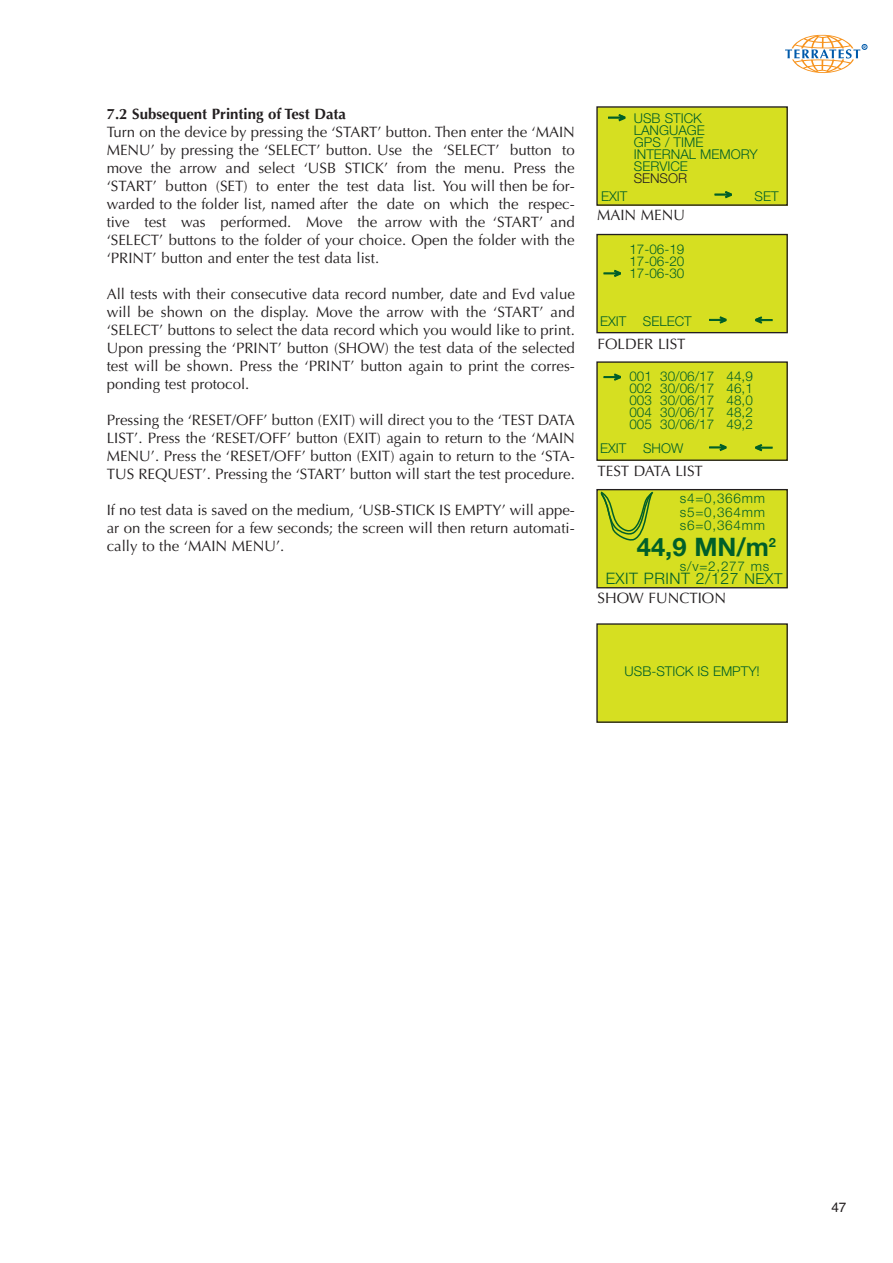
<style>
.page{position:relative;width:893px;height:1263px;background:#fff}
.page>*{position:absolute;margin:0;border:0;box-sizing:border-box;transform-origin:0 0}
.t1{font:700 25.5px "Helvetica Neue";color:#005f29}
.t2{font:300 15.9px "Helvetica Neue";letter-spacing:.035em;color:#005f29}
.t3{font:15px/18px "Optima";color:#231f20;text-align:justify}
.t4{font:700 15px "Optima";color:#231f20}
.t5{font:300 13.5px/12px "Helvetica Neue";color:#005f29}
.t6{font:300 13.5px "Helvetica Neue";letter-spacing:-.005em;color:#231f20}
.t7{font:13.5px "Helvetica";color:#231f20}
.s1{font-size:15px}
</style>
<div class="page">
<svg style="left:785px;top:35px;width:82px;height:38px"></svg>
<div style="left:597px;top:107px;width:190px;height:98px;background:#d6df21"></div>
<div style="left:596px;top:106px;width:191px;height:100px;border:1px solid #231f20"></div>
<div style="left:597px;top:624px;width:190px;height:98px;background:#d6df21"></div>
<div style="left:596px;top:623px;width:191px;height:100px;border:1px solid #231f20"></div>
<div style="left:597px;top:235px;width:190px;height:98px;background:#d6df21"></div>
<div style="left:596px;top:234px;width:191px;height:99px;border:1px solid #231f20"></div>
<svg style="left:709px;top:316px;width:17px;height:8px"></svg>
<svg style="left:603px;top:270px;width:18px;height:7px"></svg>
<svg style="left:755px;top:316px;width:17px;height:8px"></svg>
<div style="left:597px;top:362px;width:190px;height:98px;background:#d6df21"></div>
<div style="left:596px;top:361px;width:191px;height:100px;border:1px solid #231f20"></div>
<svg style="left:603px;top:373px;width:18px;height:8px"></svg>
<svg style="left:755px;top:444px;width:17px;height:7px"></svg>
<div style="left:597px;top:490px;width:190px;height:98px;background:#d6df21"></div>
<div style="left:596px;top:489px;width:191px;height:99px;border:1px solid #231f20"></div>
<svg style="left:599px;top:490px;width:56px;height:51px"></svg>
<svg style="left:608px;top:114px;width:17px;height:8px"></svg>
<svg style="left:714px;top:191px;width:18px;height:7px"></svg>
<svg style="left:709px;top:444px;width:17px;height:7px"></svg>
<p class="t4" style="left:107px;top:108px;width:241px">7.2 Subsequent Printing of Test Data</p>
<p class="t3" style="left:107px;top:125px;width:469px">Turn on the device by pressing the ‘START’ button. Then enter the ‘MAIN MENU’ by pressing the ‘SELECT’ button. Use the ‘SELECT’ button to move the arrow and select ‘USB STICK’ from the menu. Press the ‘START’ button (SET) to enter the test data list. You will then be for&shy;warded to the folder list, named after the date on which the respec&shy;tive test was performed. Move the arrow with the ‘START’ and ‘SELECT’ buttons to the folder of your choice. Open the folder with the ‘PRINT’ button and enter the test data list.</p>
<p class="t3" style="left:107px;top:287px;width:469px">All tests with their consecutive data record number, date and Evd value will be shown on the display. Move the arrow with the ‘START’ and ‘SELECT’ buttons to select the data record which you would like to print.<br>Upon pressing the ‘PRINT’ button (SHOW) the test data of the selected test will be shown. Press the ‘PRINT’ button again to print the corres&shy;ponding test protocol.</p>
<p class="t3" style="left:107px;top:413px;width:469px">Pressing the ‘RESET/OFF’ button (EXIT) will direct you to the ‘TEST DATA LIST’. Press the ‘RESET/OFF’ button (EXIT) again to return to the ‘MAIN MENU’. Press the ‘RESET/OFF’ button (EXIT) again to return to the ‘STA-TUS REQUEST’. Pressing the ‘START’ button will start the test procedure.</p>
<p class="t3" style="left:107px;top:503px;width:469px">If no test data is saved on the medium, ‘USB-STICK IS EMPTY’ will appe&shy;ar on the screen for a few seconds; the screen will then return automati&shy;cally to the ‘MAIN MENU’.</p>
<p class="t5" style="left:634px;top:114px;width:125px">USB STICK<br>LANGUAGE<br>GPS / TIME<br>INTERNAL MEMORY<br>SERVICE</p>
<p class="t6" style="left:634px;top:174px;width:55px">SENSOR</p>
<p class="t5" style="left:601px;top:192px;width:28px">EXIT</p>
<p class="t5" style="left:754px;top:192px;width:26px">SET</p>
<p class="t3" style="left:597px;top:208px;width:89px">MAIN MENU</p>
<p class="t5" style="left:629px;top:244px;width:57px">17-06-19<br>17-06-20</p>
<p class="t5" style="left:603px;top:268px;width:83px">→ 17-06-30</p>
<p class="t5" style="left:600px;top:316px;width:128px">EXIT SELECT →</p>
<p class="t3" style="left:597px;top:336px;width:89px">FOLDER LIST</p>
<p class="t5" style="left:629px;top:372px;width:125px;text-align:justify">001 30/06/17 44,9<br>002 30/06/17 46,1<br>003 30/06/17 48,0<br>004 30/06/17 48,2<br>005 30/06/17 49,2</p>
<p class="t3" style="left:597px;top:463px;width:107px">TEST DATA LIST</p>
<p class="t5" style="left:600px;top:444px;width:85px">EXIT SHOW</p>
<p class="t5" style="left:680px;top:493px;width:87px;line-height:13.5px;text-align:justify">s4=0,366mm s5=0,364mm s6=0,364mm</p>
<h1 class="t1" style="left:637px;top:531px;width:141px">44,9 MN/m<sup>2</sup></h1>
<p class="t5" style="left:680px;top:561px;width:91px">s/v=2,277 ms</p>
<p class="t2" style="left:605px;top:573px;width:178px">EXIT PRINT 2/127 <span class="s1">NEXT</span></p>
<p class="t3" style="left:597px;top:590px;width:130px">SHOW FUNCTION</p>
<p class="t5" style="left:624px;top:667px;width:137px">USB-STICK IS EMPTY!</p>
<p class="t7" style="left:831px;top:1199px;width:17px">47</p>
</div>
